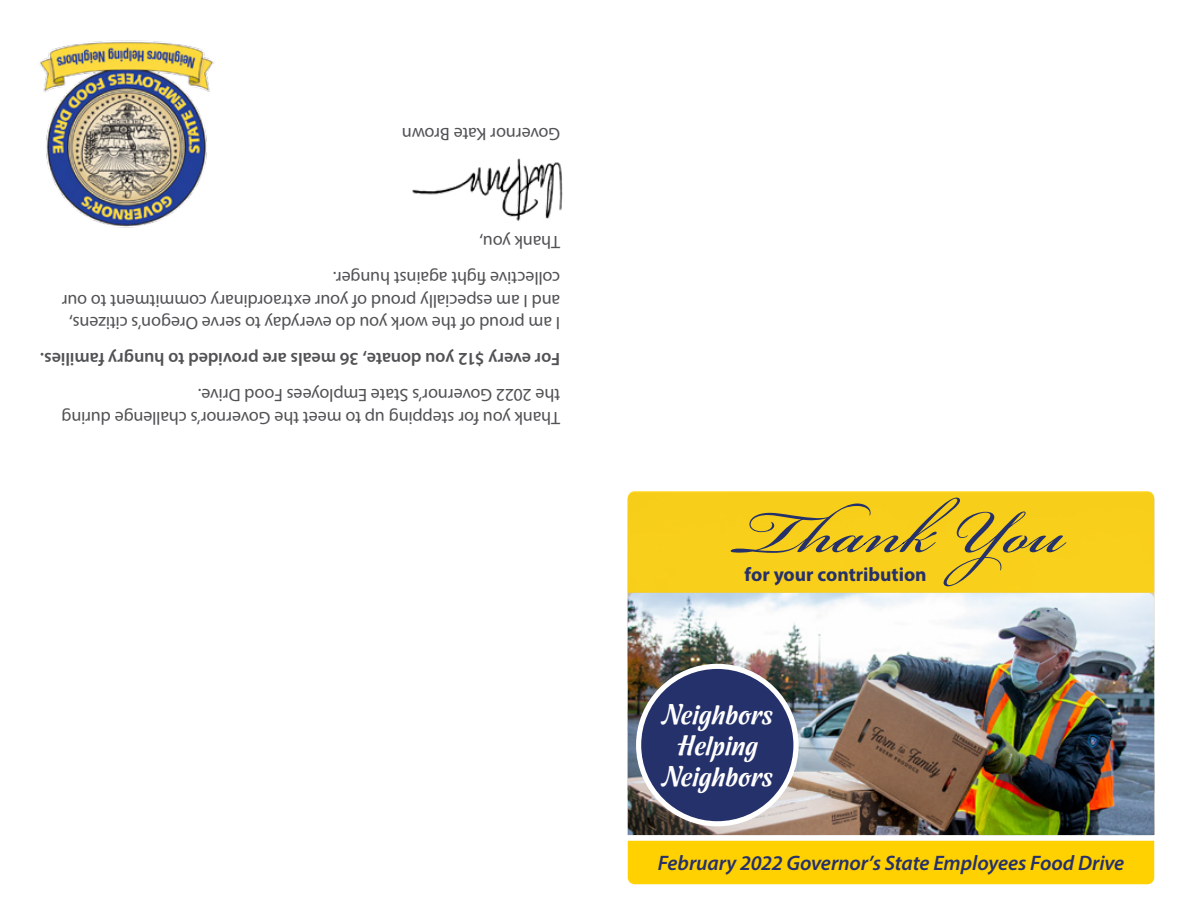
<style>
.page{position:relative;width:1188px;height:918px;background:#fff}
.page>*{position:absolute;margin:0;border:0;box-sizing:border-box;transform-origin:0 0}
.t1{font:28.5px/31px "Dessert Script";letter-spacing:-.01em;color:#fff;text-align:center}
.t2{font:italic 600 21px "Myriad Pro";letter-spacing:-.005em;color:#26306a}
.t3{font:700 19.5px "Myriad Pro";color:#26306a}
.t4{font:18px/22.5px "Myriad Pro";letter-spacing:-.01em;color:#515254}
.t5{font:600 18px "Myriad Pro";letter-spacing:-.005em;color:#515254}
</style>
<div class="page">
<img style="left:628px;top:593px;width:526px;height:242px">
<img style="left:412px;top:158px;width:151px;height:63px">
<img style="left:39px;top:40px;width:176px;height:188px">
<div style="left:628px;top:841px;width:526px;height:43px;background:#ffd100"></div>
<div style="left:628px;top:491px;width:526px;height:102px;background:#f8cf1a"></div>
<div style="left:639px;top:666px;width:157px;height:158px;background:#25316a;border-radius:50%"></div>
<div style="left:636px;top:664px;width:163px;height:162px;border:5px solid #fff;border-radius:50%"></div>
<svg style="left:730px;top:498px;width:337px;height:88px;background:#e1be22"></svg>
<p class="t4" style="left:560px;top:146px;width:160px;rotate:-180deg">Governor Kate Brown</p>
<p class="t4" style="left:560px;top:254px;width:82px;rotate:-180deg">Thank you,</p>
<p class="t4" style="left:560px;top:335px;width:500px;rotate:-180deg">I am proud of the work you do everyday to serve Oregon’s citizens, and I am especially proud of your extraordinary commitment to our collective fight against hunger.</p>
<p class="t5" style="left:560px;top:371px;width:522px;rotate:-180deg">For every $12 you donate, 36 meals are provided to hungry families.</p>
<p class="t4" style="left:560px;top:429px;width:500px;rotate:-180deg">Thank you for stepping up to meet the Governor’s challenge during the 2022 Governor’s State Employees Food Drive.</p>
<p class="t3" style="left:745px;top:561px;width:184px">for your contribution</p>
<h1 class="t1" style="left:662px;top:698px;width:113px">Neighbors<br>Helping<br>Neighbors</h1>
<p class="t2" style="left:658px;top:850px;width:468px">February 2022 Governor’s State Employees Food Drive</p>
</div>
